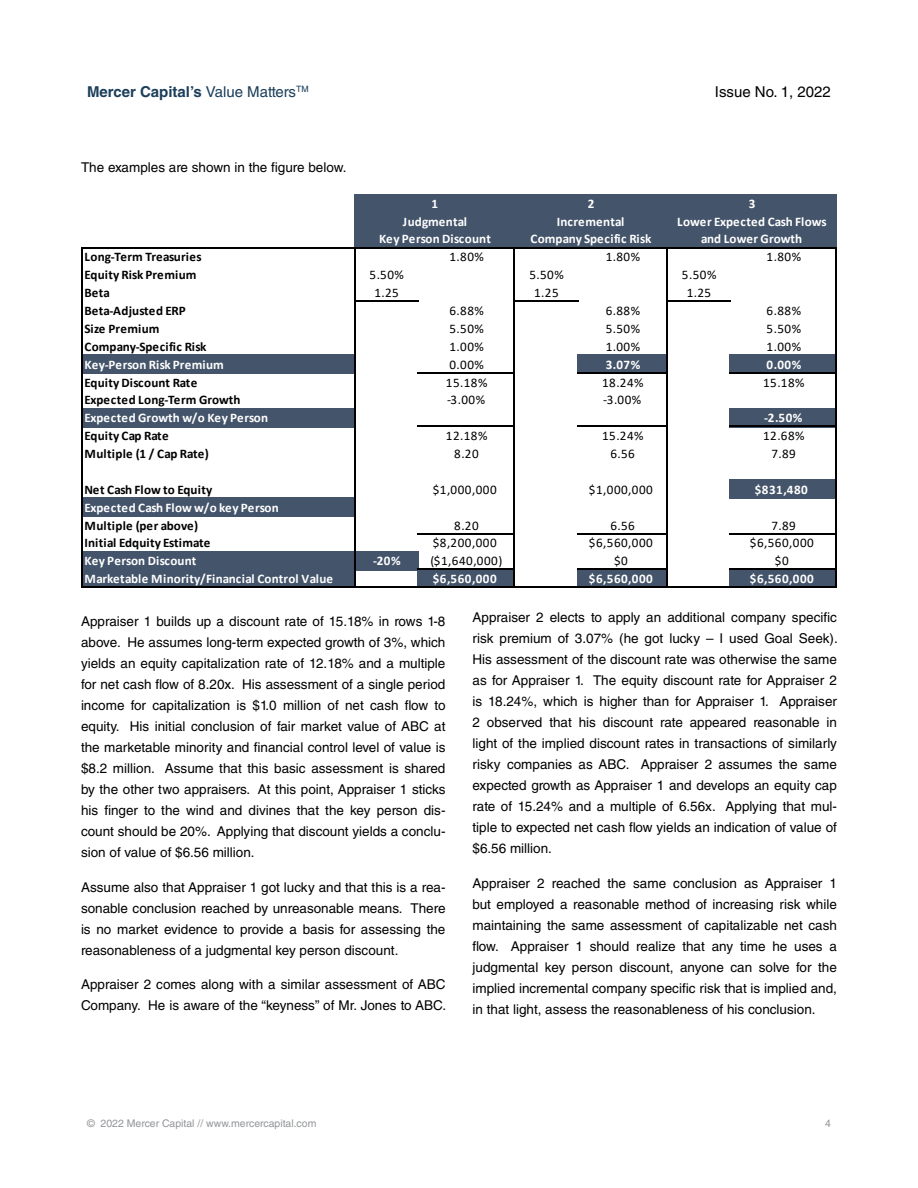
<style>
.page{position:relative;width:918px;height:1188px;background:#fff}
.page>*{position:absolute;margin:0;border:0;box-sizing:border-box;transform-origin:0 0}
.t1{font:700 15px "Helvetica LT Std";color:#1b3e5a}
.t2{font:15px "Helvetica LT Std";color:#000}
.t3{font:13.5px/21px "Helvetica LT Std";color:#000;text-align:justify}
.t4{font:700 13.05px "Calibri";letter-spacing:.01em;color:#fff}
.t5{font:13.05px "Calibri";letter-spacing:.04em;color:#000}
.t6{font:700 13.05px "Calibri";letter-spacing:.01em;color:#000}
.t7{font:10.5px "Helvetica LT Std";color:#939598}
.s1{font-weight:400}
</style>
<div class="page">
<div style="left:354px;top:195px;width:483px;height:53px;background:#44546a"></div>
<div style="left:82px;top:354px;width:273px;height:19px;background:#44546a"></div>
<div style="left:577px;top:354px;width:91px;height:19px;background:#44546a"></div>
<div style="left:730px;top:354px;width:107px;height:19px;background:#44546a"></div>
<div style="left:82px;top:408px;width:273px;height:19px;background:#44546a"></div>
<div style="left:730px;top:408px;width:107px;height:19px;background:#44546a"></div>
<div style="left:730px;top:479px;width:107px;height:20px;background:#44546a"></div>
<div style="left:82px;top:497px;width:273px;height:19px;background:#44546a"></div>
<div style="left:82px;top:551px;width:336px;height:19px;background:#44546a"></div>
<div style="left:82px;top:569px;width:273px;height:19px;background:#44546a"></div>
<div style="left:417px;top:569px;width:98px;height:19px;background:#44546a"></div>
<div style="left:577px;top:569px;width:91px;height:19px;background:#44546a"></div>
<div style="left:730px;top:569px;width:107px;height:19px;background:#44546a"></div>
<hr style="left:355px;top:301px;width:63px;height:1px;background:#000">
<hr style="left:515px;top:301px;width:63px;height:1px;background:#000">
<hr style="left:417px;top:372px;width:98px;height:1px;background:#000">
<hr style="left:577px;top:372px;width:91px;height:1px;background:#000">
<hr style="left:417px;top:426px;width:98px;height:1px;background:#000">
<hr style="left:577px;top:426px;width:91px;height:1px;background:#000">
<hr style="left:417px;top:533px;width:98px;height:1px;background:#000">
<hr style="left:577px;top:533px;width:91px;height:1px;background:#000">
<hr style="left:417px;top:569px;width:98px;height:1px;background:#000">
<hr style="left:577px;top:569px;width:91px;height:1px;background:#000">
<hr style="left:81px;top:247px;width:1px;height:341px;background:#000">
<hr style="left:354px;top:248px;width:1px;height:340px;background:#000">
<hr style="left:514px;top:248px;width:1px;height:340px;background:#000">
<hr style="left:666px;top:248px;width:2px;height:340px;background:#000">
<hr style="left:836px;top:248px;width:1px;height:340px;background:#000">
<hr style="left:82px;top:247px;width:755px;height:1px;background:#000">
<hr style="left:668px;top:301px;width:63px;height:1px;background:#000">
<hr style="left:730px;top:372px;width:107px;height:1px;background:#000">
<hr style="left:730px;top:426px;width:107px;height:1px;background:#000">
<hr style="left:730px;top:533px;width:107px;height:1px;background:#000">
<hr style="left:730px;top:569px;width:107px;height:1px;background:#000">
<hr style="left:82px;top:587px;width:755px;height:1px;background:#000">
<p class="t1" style="left:87px;top:82px;width:223px">Mercer Capital’s <span class="s1">Value Matters</span><sup>TM</sup></p>
<p class="t2" style="left:715px;top:83px;width:118px">Issue No. 1, 2022</p>
<p class="t3" style="left:81px;top:156px;width:267px">The examples are shown in the figure below.</p>
<p class="t4" style="left:432px;top:194px;width:8px">1</p>
<p class="t4" style="left:588px;top:194px;width:8px">2</p>
<p class="t4" style="left:749px;top:194px;width:8px">3</p>
<p class="t4" style="left:403px;top:212px;width:66px">Judgmental</p>
<p class="t4" style="left:557px;top:212px;width:69px">Incremental</p>
<p class="t4" style="left:677px;top:212px;width:151px">Lower Expected Cash Flows</p>
<p class="t4" style="left:379px;top:230px;width:113px">Key Person Discount</p>
<p class="t4" style="left:531px;top:230px;width:122px">Company Specific Risk</p>
<p class="t4" style="left:701px;top:230px;width:103px">and Lower Growth</p>
<p class="t6" style="left:85px;top:248px;width:119px">Long-Term Treasuries</p>
<p class="t5" style="left:449px;top:248px;width:36px">1.80%</p>
<p class="t5" style="left:606px;top:248px;width:36px">1.80%</p>
<p class="t5" style="left:767px;top:248px;width:36px">1.80%</p>
<p class="t6" style="left:85px;top:266px;width:114px">Equity Risk Premium</p>
<p class="t5" style="left:370px;top:266px;width:36px">5.50%</p>
<p class="t5" style="left:529px;top:266px;width:36px">5.50%</p>
<p class="t5" style="left:682px;top:266px;width:36px">5.50%</p>
<p class="t6" style="left:85px;top:284px;width:27px">Beta</p>
<p class="t5" style="left:374px;top:284px;width:26px">1.25</p>
<p class="t5" style="left:534px;top:284px;width:26px">1.25</p>
<p class="t5" style="left:687px;top:284px;width:26px">1.25</p>
<p class="t6" style="left:85px;top:301px;width:103px">Beta-Adjusted ERP</p>
<p class="t5" style="left:449px;top:302px;width:36px">6.88%</p>
<p class="t5" style="left:606px;top:302px;width:36px">6.88%</p>
<p class="t5" style="left:767px;top:302px;width:36px">6.88%</p>
<p class="t6" style="left:85px;top:319px;width:77px">Size Premium</p>
<p class="t5" style="left:449px;top:319px;width:36px">5.50%</p>
<p class="t5" style="left:606px;top:319px;width:36px">5.50%</p>
<p class="t5" style="left:767px;top:319px;width:36px">5.50%</p>
<p class="t6" style="left:85px;top:337px;width:123px">Company-Specific Risk</p>
<p class="t5" style="left:449px;top:337px;width:36px">1.00%</p>
<p class="t5" style="left:606px;top:337px;width:36px">1.00%</p>
<p class="t5" style="left:767px;top:337px;width:36px">1.00%</p>
<p class="t4" style="left:85px;top:355px;width:141px">Key-Person Risk Premium</p>
<p class="t5" style="left:449px;top:355px;width:36px">0.00%</p>
<p class="t4" style="left:606px;top:355px;width:36px">3.07%</p>
<p class="t4" style="left:767px;top:355px;width:36px">0.00%</p>
<p class="t6" style="left:85px;top:373px;width:114px">Equity Discount Rate</p>
<p class="t5" style="left:446px;top:373px;width:43px">15.18%</p>
<p class="t5" style="left:602px;top:373px;width:43px">18.24%</p>
<p class="t5" style="left:763px;top:373px;width:43px">15.18%</p>
<p class="t6" style="left:85px;top:391px;width:158px">Expected Long-Term Growth</p>
<p class="t5" style="left:447px;top:391px;width:40px">-3.00%</p>
<p class="t5" style="left:603px;top:391px;width:40px">-3.00%</p>
<p class="t4" style="left:85px;top:409px;width:185px">Expected Growth w/o Key Person</p>
<p class="t4" style="left:764px;top:409px;width:40px">-2.50%</p>
<p class="t6" style="left:85px;top:427px;width:86px">Equity Cap Rate</p>
<p class="t5" style="left:446px;top:427px;width:43px">12.18%</p>
<p class="t5" style="left:602px;top:427px;width:43px">15.24%</p>
<p class="t5" style="left:763px;top:427px;width:43px">12.68%</p>
<p class="t6" style="left:85px;top:444px;width:126px">Multiple (1 / Cap Rate)</p>
<p class="t5" style="left:454px;top:445px;width:26px">8.20</p>
<p class="t5" style="left:610px;top:445px;width:26px">6.56</p>
<p class="t5" style="left:771px;top:445px;width:26px">7.89</p>
<p class="t6" style="left:85px;top:480px;width:129px">Net Cash Flow to Equity</p>
<p class="t5" style="left:433px;top:480px;width:65px">$1,000,000</p>
<p class="t5" style="left:589px;top:480px;width:65px">$1,000,000</p>
<p class="t4" style="left:755px;top:480px;width:55px">$831,480</p>
<p class="t4" style="left:85px;top:498px;width:196px">Expected Cash Flow w/o key Person</p>
<p class="t6" style="left:85px;top:516px;width:115px">Multiple (per above)</p>
<p class="t5" style="left:454px;top:516px;width:26px">8.20</p>
<p class="t5" style="left:610px;top:516px;width:26px">6.56</p>
<p class="t5" style="left:771px;top:516px;width:26px">7.89</p>
<p class="t6" style="left:85px;top:534px;width:127px">Initial Edquity Estimate</p>
<p class="t5" style="left:433px;top:534px;width:65px">$8,200,000</p>
<p class="t5" style="left:589px;top:534px;width:65px">$6,560,000</p>
<p class="t5" style="left:750px;top:534px;width:65px">$6,560,000</p>
<p class="t4" style="left:85px;top:552px;width:113px">Key Person Discount</p>
<p class="t4" style="left:373px;top:552px;width:29px">-20%</p>
<p class="t5" style="left:430px;top:552px;width:73px">($1,640,000)</p>
<p class="t5" style="left:614px;top:552px;width:15px">$0</p>
<p class="t5" style="left:775px;top:552px;width:15px">$0</p>
<p class="t4" style="left:85px;top:570px;width:250px">Marketable Minority/Financial Control Value</p>
<p class="t4" style="left:433px;top:570px;width:65px">$6,560,000</p>
<p class="t4" style="left:589px;top:570px;width:65px">$6,560,000</p>
<p class="t4" style="left:750px;top:570px;width:65px">$6,560,000</p>
<p class="t3" style="left:81px;top:611px;width:366px">Appraiser 1 builds up a discount rate of 15.18% in rows 1-8 above. He assumes long-term expected growth of 3%, which yields an equity capitalization rate of 12.18% and a multiple for net cash flow of 8.20x. His assessment of a single period income for capitalization is $1.0 million of net cash flow to equity. His initial conclusion of fair market value of ABC at the marketable minority and financial control level of value is $8.2 million. Assume that this basic assessment is shared by the other two appraisers. At this point, Appraiser 1 sticks his finger to the wind and divines that the key person dis&shy;count should be 20%. Applying that discount yields a conclu&shy;sion of value of $6.56 million.</p>
<p class="t3" style="left:81px;top:877px;width:366px">Assume also that Appraiser 1 got lucky and that this is a rea&shy;sonable conclusion reached by unreasonable means. There is no market evidence to provide a basis for assessing the reasonableness of a judgmental key person discount.</p>
<p class="t3" style="left:81px;top:974px;width:367px">Appraiser 2 comes along with a similar assessment of ABC<br>Company. He is aware of the “keyness” of Mr. Jones to ABC.</p>
<p class="t3" style="left:472px;top:607px;width:367px">Appraiser 2 elects to apply an additional company specific risk premium of 3.07% (he got lucky – I used Goal Seek).<br>His assessment of the discount rate was otherwise the same as for Appraiser 1. The equity discount rate for Appraiser 2 is 18.24%, which is higher than for Appraiser 1. Appraiser 2 observed that his discount rate appeared reasonable in light of the implied discount rates in transactions of similarly risky companies as ABC. Appraiser 2 assumes the same expected growth as Appraiser 1 and develops an equity cap rate of 15.24% and a multiple of 6.56x. Applying that mul&shy;tiple to expected net cash flow yields an indication of value of $6.56 million.</p>
<p class="t3" style="left:472px;top:872px;width:366px">Appraiser 2 reached the same conclusion as Appraiser 1 but employed a reasonable method of increasing risk while maintaining the same assessment of capitalizable net cash flow. Appraiser 1 should realize that any time he uses a judgmental key person discount, anyone can solve for the implied incremental company specific risk that is implied and, in that light, assess the reasonableness of his conclusion.</p>
<p class="t7" style="left:87px;top:1117px;width:231px">© 2022 Mercer Capital // www.mercercapital.com</p>
<p class="t7" style="left:825px;top:1117px;width:7px">4</p>
</div>
